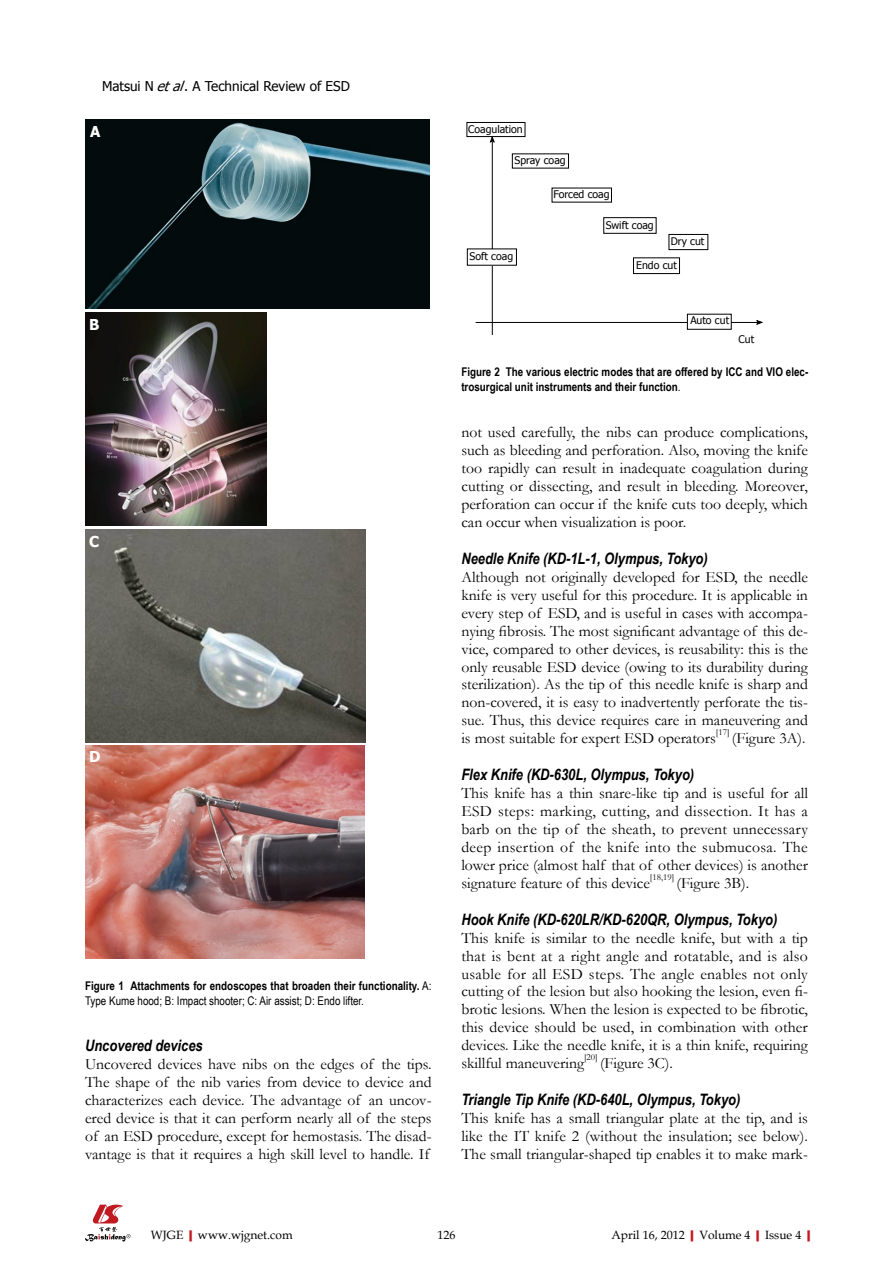
<style>
.page{position:relative;width:893px;height:1263px;background:#fff}
.page>*{position:absolute;margin:0;border:0;box-sizing:border-box;transform-origin:0 0}
.t1{font:15.75px/17.9px "Garamond";color:#000;text-align:justify}
.t2{font:italic 700 15.75px "Arial Narrow";color:#000}
.t3{font:700 15px "Tahoma";color:#fff}
.t4{font:13.5px "Tahoma";color:#000}
.t5{font:700 12px/15px "Arial Narrow";color:#000}
.t6{font:12px "Book Antiqua";color:#000}
.t7{font:10.5px "Tahoma";color:#000}
.t8{font:9.15px "Garamond";color:#000}
.s1{font-style:italic}
.s2{font-weight:400}
.s3{font-weight:700;color:#c01920}
</style>
<div class="page">
<svg style="left:85px;top:1204px;width:46px;height:37px"></svg>
<img style="left:85px;top:119px;width:345px;height:190px">
<img style="left:85px;top:313px;width:181px;height:212px">
<img style="left:85px;top:530px;width:280px;height:212px">
<img style="left:85px;top:746px;width:280px;height:212px">
<svg style="left:756px;top:320px;width:6px;height:5px"></svg>
<hr style="left:476px;top:322px;width:282px;height:1px;background:#000">
<svg style="left:490px;top:137px;width:5px;height:5px"></svg>
<hr style="left:492px;top:141px;width:1px;height:194px;background:#000">
<div style="left:467px;top:122px;width:58px;height:15px;border:1px solid #000"></div>
<div style="left:603px;top:217px;width:53px;height:17px;border:1px solid #000"></div>
<div style="left:669px;top:234px;width:39px;height:16px;border:1px solid #000"></div>
<div style="left:633px;top:258px;width:47px;height:16px;border:1px solid #000"></div>
<div style="left:687px;top:314px;width:44px;height:15px;background:#fff"></div>
<div style="left:467px;top:249px;width:49px;height:16px;background:#fff"></div>
<p class="t4" style="left:102px;top:77px;width:249px">Matsui N <span class="s1">etal</span>. A Technical Review of ESD</p>
<p class="t3" style="left:90px;top:121px;width:12px">A</p>
<p class="t3" style="left:89px;top:314px;width:12px">B</p>
<p class="t3" style="left:89px;top:531px;width:12px">C</p>
<p class="t3" style="left:89px;top:746px;width:13px">D</p>
<p class="t5" style="left:85px;top:978px;width:348px">Figure 1 Attachments for endoscopes that broaden their functionality. <span class="s2">A:<br>Type Kume hood; B: Impact shooter; C: Air assist; D: Endo lifter.</span></p>
<p class="t2" style="left:85px;top:1033px;width:119px">Uncovered devices</p>
<p class="t1" style="left:85px;top:1054px;width:348px">Uncovered devices have nibs on the edges of the tips.<br>The shape of the nib varies from device to device and characterizes each device. The advantage of an uncov&shy;ered device is that it can perform nearly all of the steps of an ESD procedure, except for hemostasis. The disad&shy;vantage is that it requires a high skill level to handle. If</p>
<p class="t7" style="left:468px;top:122px;width:56px">Coagulation</p>
<p class="t7" style="left:515px;top:153px;width:53px">Spray coag</p>
<p class="t7" style="left:554px;top:187px;width:57px">Forced coag</p>
<p class="t7" style="left:606px;top:218px;width:49px">Swift coag</p>
<p class="t7" style="left:470px;top:249px;width:45px">Soft coag</p>
<p class="t7" style="left:671px;top:234px;width:35px">Dry cut</p>
<p class="t7" style="left:636px;top:258px;width:42px">Endo cut</p>
<p class="t7" style="left:690px;top:314px;width:40px">Auto cut</p>
<p class="t7" style="left:738px;top:332px;width:17px">Cut</p>
<p class="t5" style="left:461px;top:364px;width:348px">Figure 2 The various electric modes that are offered by ICC and VIO elec&shy;trosurgical unit instruments and their function<span class="s2">.</span></p>
<p class="t1" style="left:461px;top:422px;width:348px">not used carefully, the nibs can produce complications, such as bleeding and perforation. Also, moving the knife too rapidly can result in inadequate coagulation during cutting or dissecting, and result in bleeding. Moreover, perforation can occur if the knife cuts too deeply, which can occur when visualization is poor.</p>
<p class="t2" style="left:461px;top:547px;width:248px">Needle Knife (KD-1L-1, Olympus, Tokyo)</p>
<p class="t1" style="left:461px;top:568px;width:348px">Although not originally developed for ESD, the needle knife is very useful for this procedure. It is applicable in every step of ESD, and is useful in cases with accompa&shy;nying fibrosis. The most significant advantage of this de&shy;vice, compared to other devices, is reusability: this is the only reusable ESD device (owing to its durability during sterilization). As the tip of this needle knife is sharp and non-covered, it is easy to inadvertently perforate the tis&shy;sue. Thus, this device requires care in maneuvering and is most suitable for expert ESD operators</p>
<p class="t8" style="left:716px;top:726px;width:15px">[17]</p>
<p class="t1" style="left:732px;top:729px;width:75px">(Figure 3A).</p>
<p class="t2" style="left:461px;top:763px;width:234px">Flex Knife (KD-630L, Olympus, Tokyo)</p>
<p class="t1" style="left:461px;top:784px;width:348px">This knife has a thin snare-like tip and is useful for all ESD steps: marking, cutting, and dissection. It has a barb on the tip of the sheath, to prevent unnecessary deep insertion of the knife into the submucosa. The lower price (almost half that of other devices) is another signature feature of this device</p>
<p class="t8" style="left:650px;top:871px;width:26px">[18,19]</p>
<p class="t1" style="left:676px;top:873px;width:74px">(Figure 3B).</p>
<p class="t2" style="left:461px;top:907px;width:318px">Hook Knife (KD-620LR/KD-620QR, Olympus, Tokyo)</p>
<p class="t1" style="left:461px;top:928px;width:348px">This knife is similar to the needle knife, but with a tip that is bent at a right angle and rotatable, and is also usable for all ESD steps. The angle enables not only cutting of the lesion but also hooking the lesion, even fi&shy;brotic lesions. When the lesion is expected to be fibrotic, this device should be used, in combination with other devices. Like the needle knife, it is a thin knife, requiring skillful maneuvering</p>
<p class="t8" style="left:584px;top:1051px;width:15px">[20]</p>
<p class="t1" style="left:600px;top:1053px;width:75px">(Figure 3C).</p>
<p class="t2" style="left:461px;top:1088px;width:281px">Triangle Tip Knife (KD-640L, Olympus, Tokyo)</p>
<p class="t1" style="left:461px;top:1109px;width:348px">This knife has a small triangular plate at the tip, and is like the IT knife 2 (without the insulation; see below).<br>The small triangular-shaped tip enables it to make mark-</p>
<p class="t6" style="left:151px;top:1226px;width:143px">WJGE<span class="s3">|</span>www.wjgnet.com</p>
<p class="t6" style="left:437px;top:1226px;width:19px">126</p>
<p class="t6" style="left:611px;top:1226px;width:206px">April 16, 2012<span class="s3">|</span>Volume 4<span class="s3">|</span>Issue 4<span class="s3">|</span></p>
</div>
